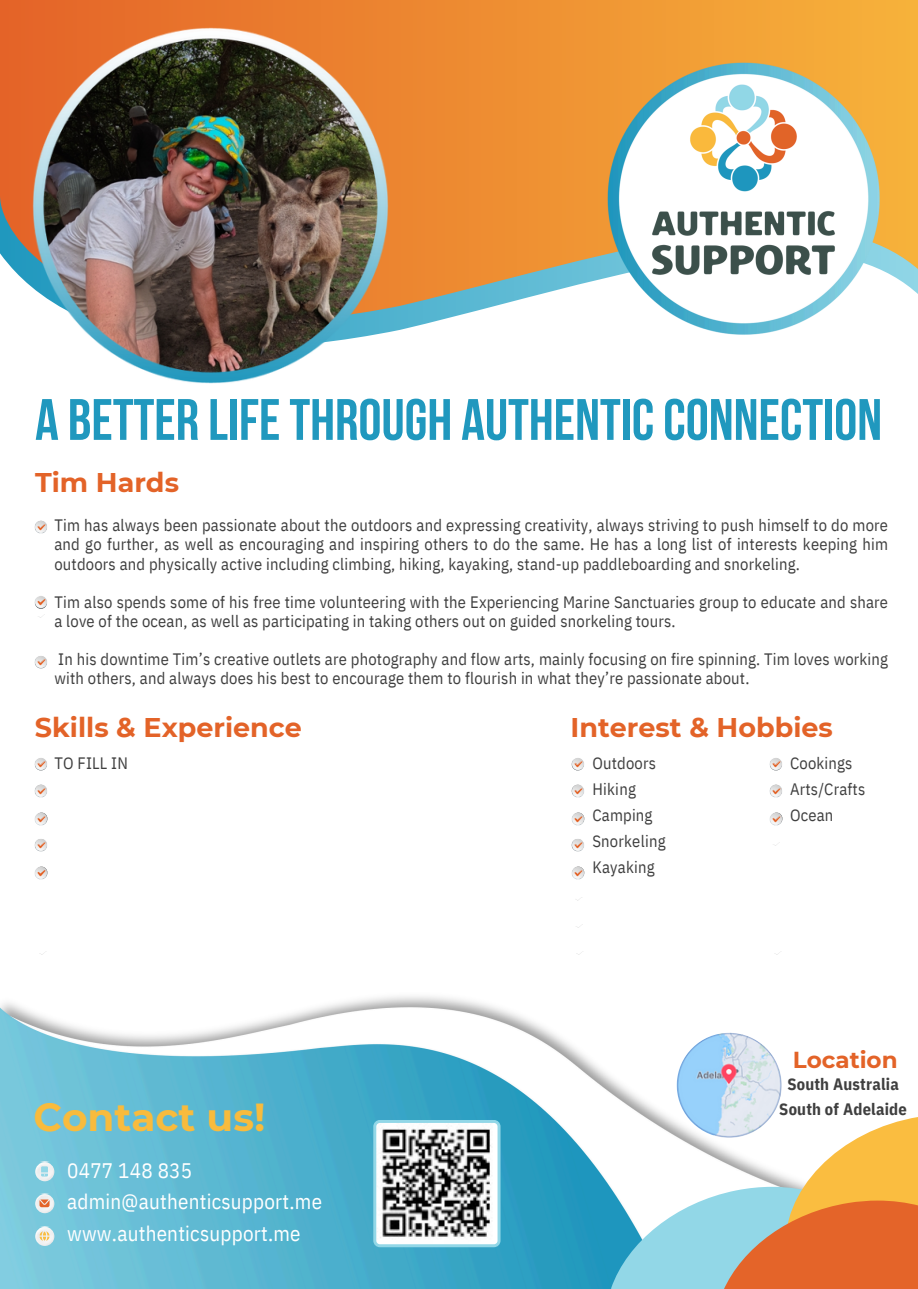
<style>
.page{position:relative;width:918px;height:1289px;background:#fff}
.page>*{position:absolute;margin:0;border:0;box-sizing:border-box;transform-origin:0 0}
.t1{font:700 58.2px "Bebas Neue";color:#2098be}
.t2{font:700 39px "Montserrat";color:#f8bb3d}
.t3{font:700 27px "Montserrat";color:#e36328}
.t4{font:700 23.1px "Montserrat";color:#e36328}
.t5{font:21px/31.5px "IBM Plex Sans Cond";letter-spacing:.01em;color:#fff}
.t6{font:16.5px/19.2px "IBM Plex Sans Cond";letter-spacing:.01em;color:#3f3f3f}
.t7{font:700 16.5px "IBM Plex Sans Cond";letter-spacing:.01em;color:#3f3f3f}
</style>
<div class="page">
<img style="left:0;top:996px;width:777px;height:292px">
<svg style="left:35px;top:1161px;width:19px;height:20px"></svg>
<img style="left:36px;top:1161px;width:17px;height:18px">
<svg style="left:41px;top:1166px;width:7px;height:10px"></svg>
<div style="left:35px;top:1193px;width:19px;height:19px;background:#f0f0f1;border-radius:50%"></div>
<img style="left:36px;top:1192px;width:17px;height:18px">
<svg style="left:40px;top:1199px;width:10px;height:7px"></svg>
<div style="left:35px;top:1226px;width:19px;height:19px;background:#f0f0f1;border-radius:50%"></div>
<img style="left:36px;top:1225px;width:17px;height:18px">
<svg style="left:40px;top:1230px;width:10px;height:10px"></svg>
<svg style="left:611px;top:1116px;width:307px;height:172px"></svg>
<svg style="left:0;top:0;width:918px;height:322px;background:#e69747"></svg>
<svg style="left:373px;top:1119px;width:128px;height:127px"></svg>
<img style="left:32px;top:27px;width:357px;height:357px">
<img style="left:600px;top:55px;width:286px;height:280px">
<img style="left:643px;top:74px;width:200px;height:209px">
<svg style="left:35px;top:520px;width:12px;height:13px"></svg>
<img style="left:34px;top:596px;width:13px;height:13px">
<svg style="left:35px;top:656px;width:12px;height:12px"></svg>
<img style="left:571px;top:763px;width:14px;height:117px">
<svg style="left:572px;top:758px;width:12px;height:12px"></svg>
<svg style="left:572px;top:784px;width:12px;height:12px"></svg>
<svg style="left:572px;top:812px;width:12px;height:12px"></svg>
<svg style="left:572px;top:838px;width:12px;height:13px"></svg>
<svg style="left:572px;top:866px;width:12px;height:12px"></svg>
<img style="left:769px;top:763px;width:11px;height:63px">
<svg style="left:770px;top:758px;width:12px;height:12px"></svg>
<svg style="left:770px;top:784px;width:12px;height:12px"></svg>
<svg style="left:770px;top:812px;width:13px;height:12px"></svg>
<img style="left:34px;top:763px;width:14px;height:117px">
<svg style="left:35px;top:758px;width:12px;height:12px"></svg>
<svg style="left:35px;top:784px;width:12px;height:12px"></svg>
<svg style="left:35px;top:812px;width:13px;height:12px"></svg>
<svg style="left:35px;top:838px;width:12px;height:13px"></svg>
<svg style="left:35px;top:866px;width:12px;height:12px"></svg>
<img style="left:677px;top:1032px;width:105px;height:105px;border-radius:52px">
<p class="t1" style="left:35px;top:396px;width:849px">A BETTER LIFETHROUGH AUTHENTICCONNECTION</p>
<p class="t3" style="left:35px;top:465px;width:145px">Tim Hards</p>
<p class="t6" style="left:54px;top:515px;width:835px;text-align:justify">Tim has always been passionate about the outdoors and expressing creativity, always striving to push himself to do more and go further, as well as encouraging and inspiring others to do the same. He has a long list of interests keeping him outdoors and physically active including climbing, hiking, kayaking, stand-up paddleboarding and snorkeling.</p>
<p class="t6" style="left:54px;top:592px;width:835px">Tim also spends some of his free time volunteering with the Experiencing Marine Sanctuaries group to educate and share a love of the ocean, as well as participating in taking others out on guided snorkeling tours.</p>
<p class="t6" style="left:54px;top:649px;width:835px">In his downtime Tim’s creative outlets are photography and flow arts, mainly focusing on fire spinning. Tim loves working with others, and always does his best to encourage them to flourish in what they’re passionate about.</p>
<p class="t3" style="left:35px;top:710px;width:269px">Skills &amp; Experience</p>
<p class="t3" style="left:571px;top:710px;width:264px">Interest &amp; Hobbies</p>
<p class="t6" style="left:54px;top:753px;width:75px">TO FILL IN</p>
<p class="t2" style="left:34px;top:1093px;width:233px">Contact us!</p>
<p class="t5" style="left:67px;top:1153px;width:256px">0477 148 835 admin@authenticsupport.me www.authenticsupport.me</p>
<p class="t6" style="left:592px;top:753px;width:65px">Outdoors</p>
<p class="t6" style="left:592px;top:779px;width:45px">Hiking</p>
<p class="t6" style="left:592px;top:804px;width:62px">Camping</p>
<p class="t6" style="left:592px;top:830px;width:75px">Snorkeling</p>
<p class="t6" style="left:592px;top:856px;width:64px">Kayaking</p>
<p class="t6" style="left:790px;top:753px;width:64px">Cookings</p>
<p class="t6" style="left:790px;top:779px;width:77px">Arts/Crafts</p>
<h2 class="t6" style="left:790px;top:804px;width:45px">Ocean</h2>
<p class="t4" style="left:793px;top:1045px;width:106px">Location</p>
<p class="t7" style="left:787px;top:1072px;width:113px">South Australia</p>
<p class="t7" style="left:779px;top:1098px;width:129px">South of Adelaide</p>
</div>
